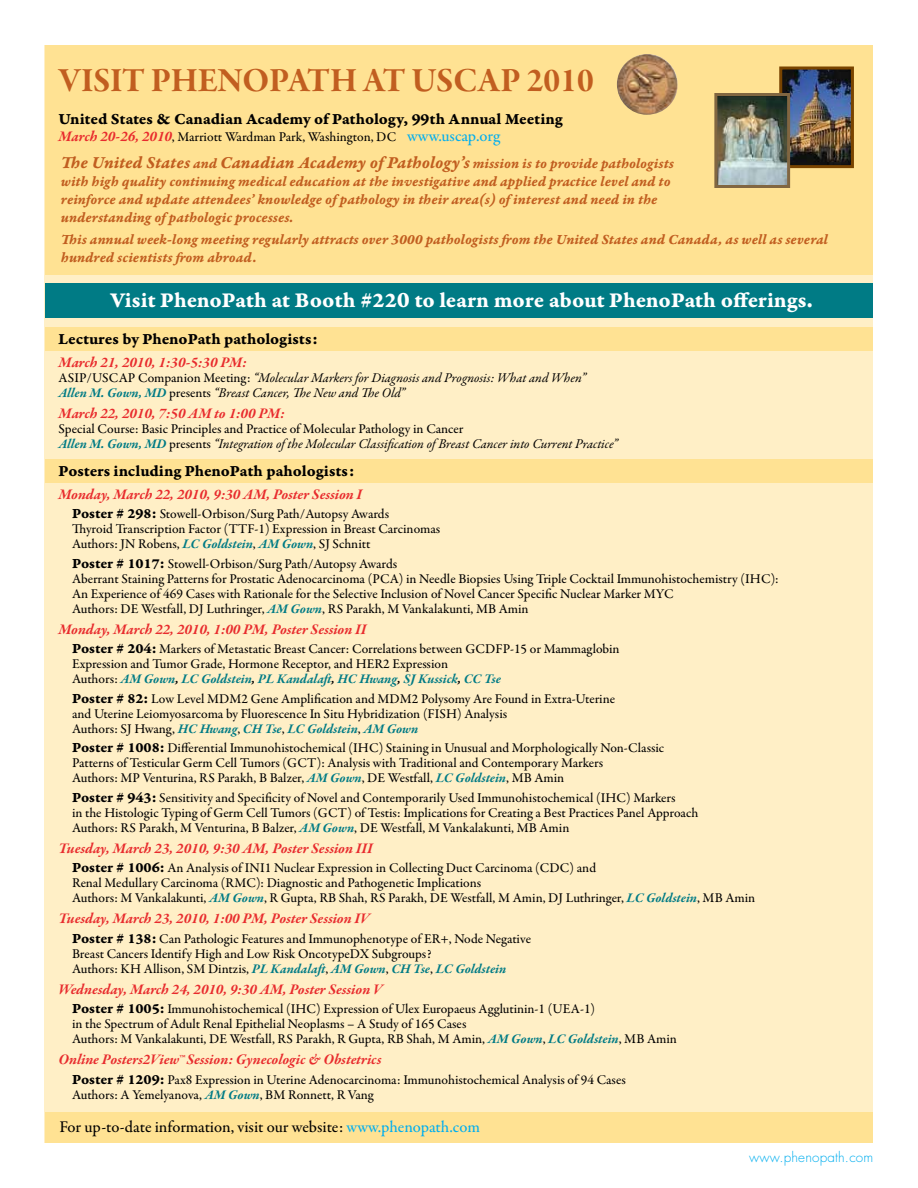
<style>
.page{position:relative;width:918px;height:1188px;background:#fff}
.page>*{position:absolute;margin:0;border:0;box-sizing:border-box;transform-origin:0 0}
.t1{font:34.5px "Garamond Premr Pro Bd Subh";color:#c15e20}
.t2{font:22.5px "Garamond Premr Pro Bd Capt";letter-spacing:-.01em;color:#fff}
.t3{font:18px "Garamond Premr Pro Bd It Capt";color:#c15e20}
.t4{font:16.5px "Garamond Premr Pro Bd Capt";letter-spacing:-.005em;color:#000}
.t5{font:500 16.5px "Garamond Premr Pro";letter-spacing:-.005em;color:#000}
.t6{font:15px/18px "Garamond Premr Pro Bd It Capt";color:#c15e20}
.t7{font:italic 700 15px "Garamond Premr Pro";color:#e82c2e}
.t8{font:500 13.5px/15px "Garamond Premr Pro";color:#000}
.t9{font:italic 13.5px/15px "Garamond Premr Pro";letter-spacing:-.005em;color:#000}
.t10{font:300 13.5px "Futura Std";letter-spacing:.015em;color:#00aeef}
.s1{font-weight:700;font-style:italic;font-size:15px;color:#e82c2e}
.s2{font-size:16.5px;color:#00aeef}
.s3{font-size:15px}
.s4{font-size:24px}
.s5{font-weight:500;font-style:normal}
.s6{font-weight:700;color:#007b85}
.s7{font-weight:700;font-style:italic;color:#007b85}
.s8{font-weight:400;font-style:italic}
.s9{font-family:"Garamond Premr Pro Bd Capt";font-weight:400;font-size:15px}
.s10{font-weight:700;font-style:italic}
.s11{color:#00aeef}
</style>
<div class="page">
<div style="left:45px;top:45px;width:828px;height:1098px;background:#ffefc6"></div>
<div style="left:45px;top:45px;width:828px;height:230px;background:#ffe293"></div>
<div style="left:45px;top:1112px;width:828px;height:31px;background:#ffe293"></div>
<img style="left:617px;top:54px;width:61px;height:61px;border-radius:30px">
<div style="left:45px;top:459px;width:828px;height:24px;background:#ffe293"></div>
<div style="left:45px;top:327px;width:828px;height:24px;background:#ffe293"></div>
<img style="left:783px;top:70px;width:67px;height:94px">
<div style="left:779px;top:66px;width:75px;height:102px;border:3px solid #794400"></div>
<img style="left:718px;top:97px;width:68px;height:87px">
<div style="left:714px;top:93px;width:76px;height:95px;border:3px solid #816641"></div>
<div style="left:45px;top:283px;width:828px;height:35px;background:#007b85"></div>
<h1 class="t1" style="left:59px;top:60px;width:537px">VISIT PHENOPATH AT USCAP 2010</h1>
<p class="t4" style="left:59px;top:109px;width:506px">United States &amp; Canadian Academy of Pathology, 99th Annual Meeting</p>
<p class="t8" style="left:59px;top:129px;width:443px"><span class="s1">March 20-26, 2010</span>, Marriott Wardman Park, Washington, DC <span class="s2">www.uscap.org</span></p>
<h3 class="t3" style="left:61px;top:151px;width:614px">The United States <span class="s3">and</span> Canadian Academy of Pathology’s <span class="s3">mission is to provide pathologists</span></h3>
<p class="t6" style="left:61px;top:173px;width:611px">with high quality continuing medical education at the investigative and applied practice level and to reinforce and update attendees’ knowledge of pathology in their area(s) of interest and need in the understanding of pathologic processes.</p>
<p class="t6" style="left:61px;top:231px;width:768px">This annual week-long meeting regularly attracts over 3000 pathologists from the United States and Canada, as well as several hundred scientists from abroad.</p>
<h2 class="t2" style="left:110px;top:287px;width:705px">Visit PhenoPath at Booth #22<span class="s4">0</span> to learn more about PhenoPath offerings.</h2>
<p class="t4" style="left:59px;top:329px;width:261px">Lectures by PhenoPath pathologists:</p>
<p class="t7" style="left:59px;top:353px;width:190px">March 21, 2010, 1:30-5:30 PM:</p>
<p class="t9" style="left:59px;top:371px;width:529px"><span class="s5">ASIP/USCAP Companion Meeting:</span> “Molecular Markers for Diagnosis and Prognosis: What and When”<br><span class="s6">Allen M. Gown, MD</span> <span class="s5">presents</span> “Breast Cancer, The New and The Old”</p>
<p class="t7" style="left:59px;top:404px;width:228px">March 22, 2010, 7:50 AM to 1:00 PM:</p>
<p class="t8" style="left:59px;top:421px;width:561px">Special Course: Basic Principles and Practice of Molecular Pathology in Cancer<br><span class="s7">Allen M. Gown, MD</span> presents <span class="s8">“Integration of the Molecular Classification of Breast Cancer into Current Practice”</span></p>
<p class="t4" style="left:59px;top:461px;width:297px">Posters including PhenoPath pahologists:</p>
<p class="t7" style="left:59px;top:485px;width:305px">Monday, March 22, 2010, 9:30 AM, Poster Session I</p>
<p class="t8" style="left:72px;top:507px;width:370px"><span class="s9">Poster # 298:</span> Stowell-Orbison/Surg Path/Autopsy Awards<br>Thyroid Transcription Factor (TTF-1) Expression in Breast Carcinomas<br>Authors: JN Robens, <span class="s7">LC Goldstein</span>, <span class="s7">AM Gown</span>, SJ Schnitt</p>
<p class="t8" style="left:72px;top:556px;width:708px"><span class="s9">Poster # 1017:</span> Stowell-Orbison/Surg Path/Autopsy Awards<br>Aberrant Staining Patterns for Prostatic Adenocarcinoma (PCA) in Needle Biopsies Using Triple Cocktail Immunohistochemistry (IHC):<br>An Experience of 469 Cases with Rationale for the Selective Inclusion of Novel Cancer Specific Nuclear Marker MYC<br>Authors: DE Westfall, DJ Luthringer, <span class="s7">AM Gown</span>, RS Parakh, M Vankalakunti, MB Amin</p>
<p class="t7" style="left:59px;top:620px;width:309px">Monday, March 22, 2010, 1:00 PM, Poster Session II</p>
<p class="t8" style="left:72px;top:642px;width:549px"><span class="s9">Poster # 204:</span> Markers of Metastatic Breast Cancer: Correlations between GCDFP-15 or Mammaglobin<br>Expression and Tumor Grade, Hormone Receptor, and HER2 Expression<br>Authors: <span class="s7">AM Gown</span><span class="s10">,</span> <span class="s7">LC Goldstein</span><span class="s10">,</span> <span class="s7">PL Kandalaft</span><span class="s10">,</span> <span class="s7">HC Hwang</span><span class="s10">,</span> <span class="s7">SJ Kussick</span><span class="s10">,</span> <span class="s7">CC Tse</span></p>
<p class="t8" style="left:72px;top:691px;width:545px"><span class="s9">Poster # 82:</span> Low Level MDM2 Gene Amplification and MDM2 Polysomy Are Found in Extra-Uterine and Uterine Leiomyosarcoma by Fluorescence In Situ Hybridization (FISH) Analysis<br>Authors: SJ Hwang, <span class="s7">HC Hwang</span>, <span class="s7">CH Tse</span>, <span class="s7">LC Goldstein</span>, <span class="s7">AM Gown</span></p>
<p class="t8" style="left:72px;top:741px;width:594px"><span class="s9">Poster # 1008:</span> Differential Immunohistochemical (IHC) Staining in Unusual and Morphologically Non-Classic<br>Patterns of Testicular Germ Cell Tumors (GCT): Analysis with Traditional and Contemporary Markers<br>Authors: MP Venturina, RS Parakh, B Balzer, <span class="s7">AM Gown</span>, DE Westfall, <span class="s7">LC Goldstein</span>, MB Amin</p>
<p class="t8" style="left:72px;top:790px;width:628px"><span class="s9">Poster # 943:</span> Sensitivity and Specificity of Novel and Contemporarily Used Immunohistochemical (IHC) Markers<br>in the Histologic Typing of Germ Cell Tumors (GCT) of Testis: Implications for Creating a Best Practices Panel Approach<br>Authors: RS Parakh, M Venturina, B Balzer, <span class="s7">AM Gown</span>, DE Westfall, M Vankalakunti, MB Amin</p>
<p class="t7" style="left:59px;top:839px;width:315px">Tuesday, March 23, 2010, 9:30 AM, Poster Session III</p>
<p class="t8" style="left:72px;top:861px;width:685px"><span class="s9">Poster # 1006:</span> An Analysis of INI1 Nuclear Expression in Collecting Duct Carcinoma (CDC) and<br>Renal Medullary Carcinoma (RMC): Diagnostic and Pathogenetic Implications<br>Authors: M Vankalakunti, <span class="s7">AM Gown</span>, R Gupta, RB Shah, RS Parakh, DE Westfall, M Amin, DJ Luthringer, <span class="s7">LC Goldstein</span>, MB Amin</p>
<p class="t7" style="left:59px;top:909px;width:313px">Tuesday, March 23, 2010, 1:00 PM, Poster Session IV</p>
<p class="t8" style="left:72px;top:931px;width:461px"><span class="s9">Poster # 138:</span> Can Pathologic Features and Immunophenotype of ER+, Node Negative<br>Breast Cancers Identify High and Low Risk OncotypeDX Subgroups?<br>Authors: KH Allison, SM Dintzis, <span class="s7">PL Kandalaft</span>, <span class="s7">AM Gown</span>, <span class="s7">CH Tse</span>, <span class="s7">LC Goldstein</span></p>
<p class="t7" style="left:59px;top:980px;width:325px">Wednesday, March 24, 2010, 9:30 AM, Poster Session V</p>
<p class="t8" style="left:72px;top:1002px;width:606px"><span class="s9">Poster # 1005:</span> Immunohistochemical (IHC) Expression of Ulex Europaeus Agglutinin-1 (UEA-1)<br>in the Spectrum of Adult Renal Epithelial Neoplasms – A Study of 165 Cases<br>Authors: M Vankalakunti, DE Westfall, RS Parakh, R Gupta, RB Shah, M Amin, <span class="s7">AM Gown</span>, <span class="s7">LC Goldstein</span>, MB Amin</p>
<p class="t7" style="left:59px;top:1050px;width:324px">Online Posters2View™ Session: Gynecologic &amp; Obstetrics</p>
<p class="t8" style="left:72px;top:1072px;width:555px"><span class="s9">Poster # 1209:</span> Pax8 Expression in Uterine Adenocarcinoma: Immunohistochemical Analysis of 94 Cases<br>Authors: A Yemelyanova, <span class="s7">AM Gown</span>, BM Ronnett, R Vang</p>
<p class="t5" style="left:59px;top:1117px;width:422px">For up-to-date information, visit our website: <span class="s11">www.phenopath.com</span></p>
<p class="t10" style="left:749px;top:1149px;width:126px">www.phenopath.com</p>
</div>
